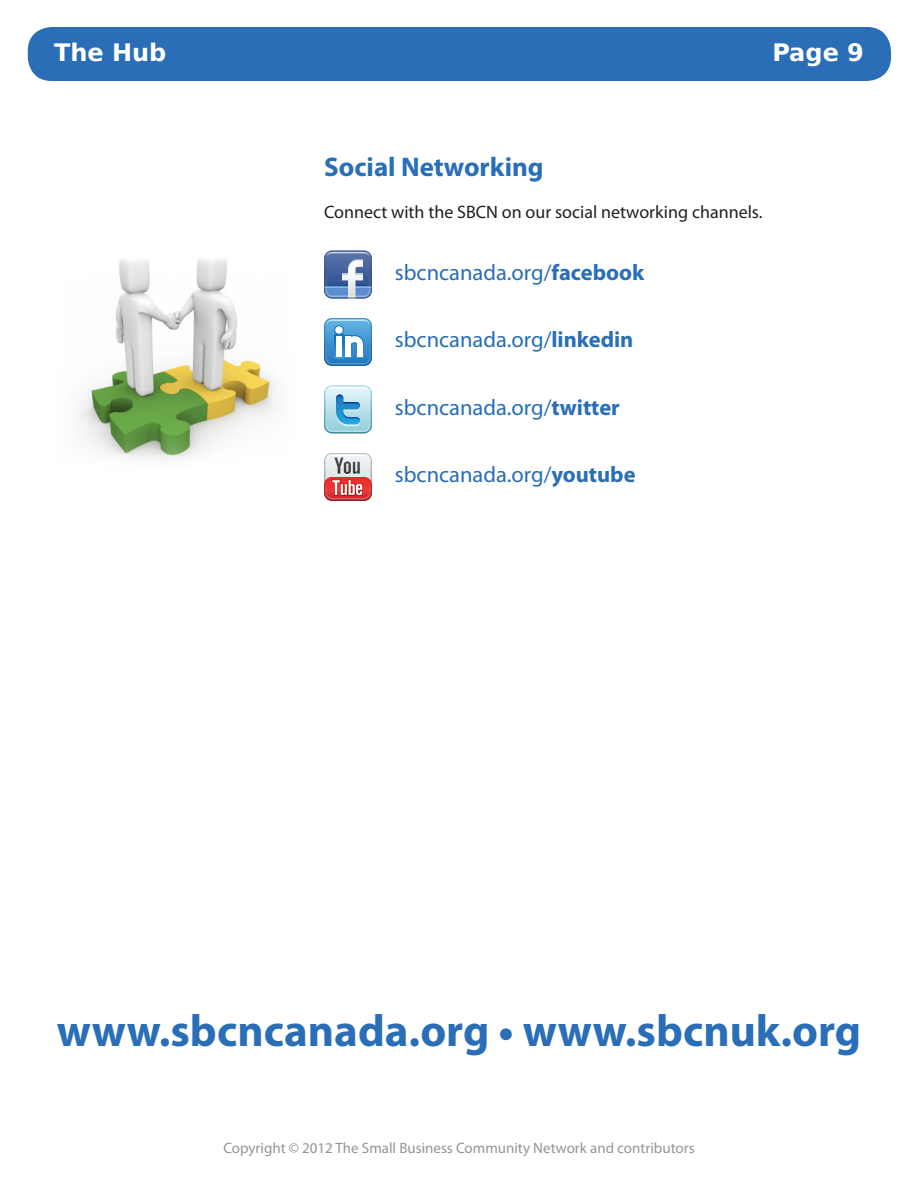
<style>
.page{position:relative;width:918px;height:1188px;background:#fff}
.page>*{position:absolute;margin:0;border:0;box-sizing:border-box;transform-origin:0 0}
.t1{font:700 45px "Myriad Pro";color:#296eb7}
.Heading{font:700 27px "Myriad Pro";color:#296eb7}
.t2{font:700 24px "Bitstream Vera Sans";color:#fff}
.t3{font:22.5px "Myriad Pro";color:#296eb7}
.Body{font:18px "Myriad Pro";color:#231f20}
.t4{font:15px "Myriad Pro";color:#939598}
.s1{font-weight:700}
</style>
<div class="page">
<div style="left:28px;top:27px;width:863px;height:54px;background:#296eb7;border-radius:24px"></div>
<svg style="left:324px;top:250px;width:48px;height:48px;background:#738dba"></svg>
<svg style="left:324px;top:318px;width:48px;height:48px"></svg>
<div style="left:335px;top:326px;width:8px;height:8px;background:#fff;border-radius:50%"></div>
<svg style="left:324px;top:386px;width:48px;height:48px;background:#9dcee2"></svg>
<svg style="left:324px;top:453px;width:48px;height:48px;background:#d49496"></svg>
<img style="left:78px;top:259px;width:201px;height:201px">
<p class="t2" style="left:54px;top:39px;width:114px">The Hub</p>
<p class="t2" style="left:772px;top:39px;width:93px">Page 9</p>
<p class="Heading" style="left:324px;top:149px;width:221px">Social Networking</p>
<p class="Body" style="left:324px;top:200px;width:440px">Connect with the SBCN on our social networking channels.</p>
<p class="t3" style="left:395px;top:258px;width:251px">sbcncanada.org/<span class="s1">facebook</span></p>
<p class="t3" style="left:395px;top:326px;width:240px">sbcncanada.org/<span class="s1">linkedin</span></p>
<p class="t3" style="left:395px;top:393px;width:226px">sbcncanada.org/<span class="s1">twitter</span></p>
<p class="t3" style="left:395px;top:461px;width:242px">sbcncanada.org/<span class="s1">youtube</span></p>
<p class="t1" style="left:57px;top:1002px;width:806px">www.sbcncanada.org • www.sbcnuk.org</p>
<p class="t4" style="left:223px;top:1139px;width:473px">Copyright © 2012 The Small Business Community Network and contributors</p>
</div>
